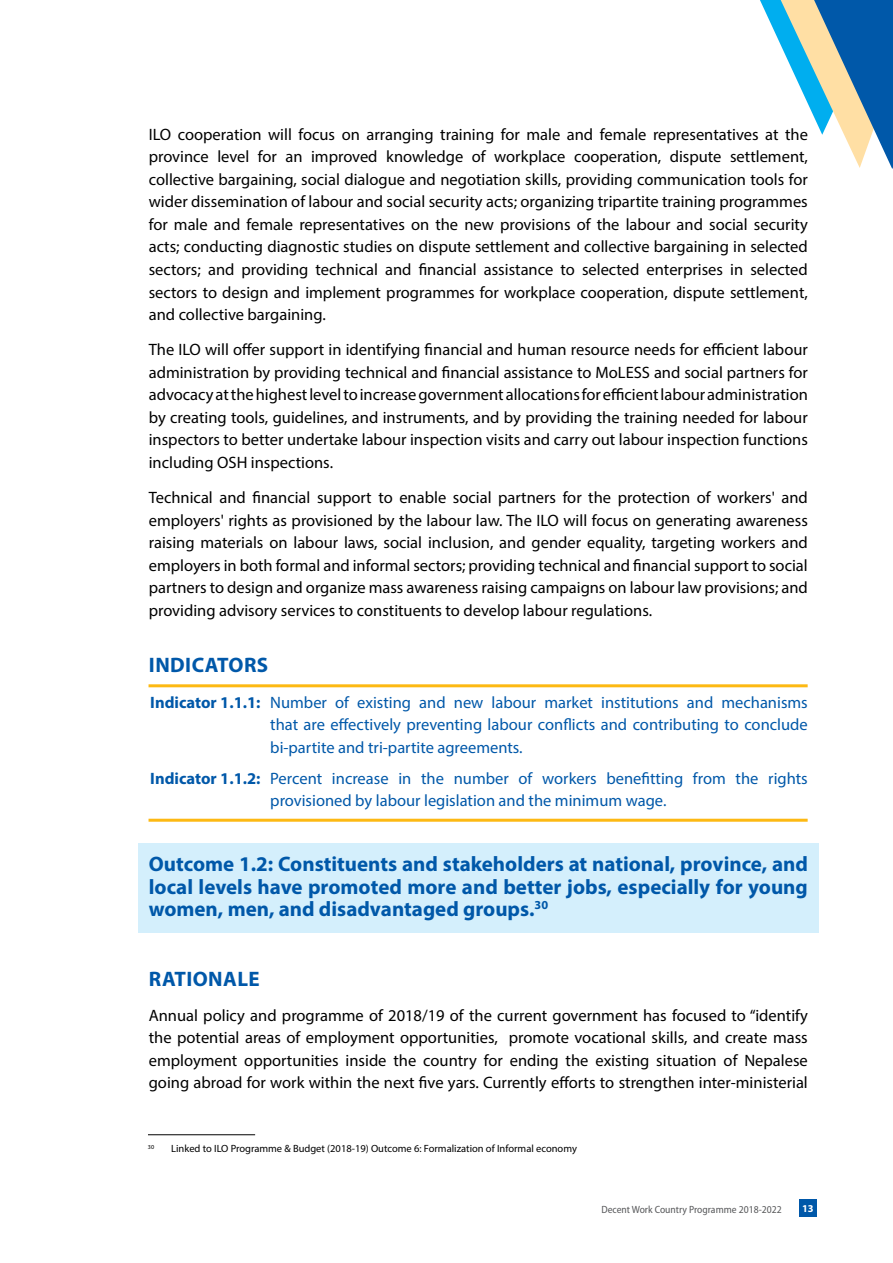
<style>
.page{position:relative;width:893px;height:1263px;background:#fff}
.page>*{position:absolute;margin:0;border:0;box-sizing:border-box;transform-origin:0 0}
.t1{font:700 21px/22.5px "Myriad Pro";color:#0058a9;text-align:justify}
.t2{font:700 21px "Myriad Pro";letter-spacing:.02em;color:#0058a9}
.t3{font:16.5px/22.5px "Myriad Pro";color:#000;text-align:justify}
.t4{font:16.5px/22.5px "Myriad Pro";color:#0058a9;text-align:justify}
.t5{font:10.5px "Myriad Pro";color:#000}
.t6{font:semi-condensed 10.5px "Myriad Pro";color:#58595b}
.t7{font:700 10.5px "Myriad Pro";color:#fff}
.t8{font:6.15px "Myriad Pro";color:#000}
.s1{font-weight:700}
</style>
<div class="page">
<svg style="left:760px;top:0;width:133px;height:169px"></svg>
<div style="left:799px;top:1200px;width:17px;height:17px;background:#0058a9"></div>
<div style="left:138px;top:843px;width:680px;height:90px;background:#d4effc"></div>
<hr style="left:149px;top:684px;width:659px;height:3px;background:#fdb913">
<hr style="left:149px;top:819px;width:659px;height:3px;background:#fdb913">
<hr style="left:148px;top:1134px;width:107px;height:1px;background:#000">
<p class="t3" style="left:149px;top:123px;width:661px">ILO cooperation will focus on arranging training for male and female representatives at the province level for an improved knowledge of workplace cooperation, dispute settlement, collective bargaining, social dialogue and negotiation skills, providing communication tools for wider dissemination of labour and social security acts; organizing tripartite training programmes for male and female representatives on the new provisions of the labour and social security acts; conducting diagnostic studies on dispute settlement and collective bargaining in selected sectors; and providing technical and financial assistance to selected enterprises in selected sectors to design and implement programmes for workplace cooperation, dispute settlement, and collective bargaining.</p>
<p class="t3" style="left:149px;top:338px;width:661px">The ILO will offer support in identifying financial and human resource needs for efficient labour administration by providing technical and financial assistance to MoLESS and social partners for advocacy at the highest level to increase government allocations for efficient labour administration by creating tools, guidelines, and instruments, and by providing the training needed for labour inspectors to better undertake labour inspection visits and carry out labour inspection functions including OSH inspections.</p>
<p class="t3" style="left:149px;top:486px;width:661px">Technical and financial support to enable social partners for the protection of workers' and employers' rights as provisioned by the labour law. The ILO will focus on generating awareness raising materials on labour laws, social inclusion, and gender equality, targeting workers and employers in both formal and informal sectors; providing technical and financial support to social partners to design and organize mass awareness raising campaigns on labour law provisions; and providing advisory services to constituents to develop labour regulations.</p>
<p class="t2" style="left:149px;top:651px;width:121px">INDICATORS</p>
<p class="t4" style="left:270px;top:690px;width:539px;text-indent:-120px"><span class="s1">Indicator 1.1.1:</span> Number of existing and new labour market institutions and mechanisms that are effectively preventing labour conflicts and contributing to conclude bi-partite and tri-partite agreements.</p>
<p class="t4" style="left:270px;top:766px;width:539px;text-indent:-120px"><span class="s1">Indicator 1.1.2:</span> Percent increase in the number of workers benefitting from the rights provisioned by labour legislation and the minimum wage.</p>
<p class="t1" style="left:149px;top:852px;width:661px">Outcome 1.2: Constituents and stakeholders at national, province, and local levels have promoted more and better jobs, especially for young women, men, and disadvantaged groups.<sup>30</sup></p>
<p class="t2" style="left:149px;top:965px;width:112px">RATIONALE</p>
<p class="t3" style="left:149px;top:1004px;width:661px">Annual policy and programme of 2018/19 of the current government has focused to “identify the potential areas of employment opportunities, promote vocational skills, and create mass employment opportunities inside the country for ending the existing situation of Nepalese going abroad for work within the next five yars. Currently efforts to strengthen inter-ministerial</p>
<p class="t8" style="left:148px;top:1143px;width:8px">30</p>
<p class="t5" style="left:171px;top:1142px;width:407px">Linked to ILO Programme &amp; Budget (2018-19) Outcome 6: Formalization of Informal economy</p>
<p class="t6" style="left:601px;top:1204px;width:182px">Decent Work Country Programme 2018-2022</p>
<p class="t7" style="left:802px;top:1201px;width:13px">13</p>
</div>
